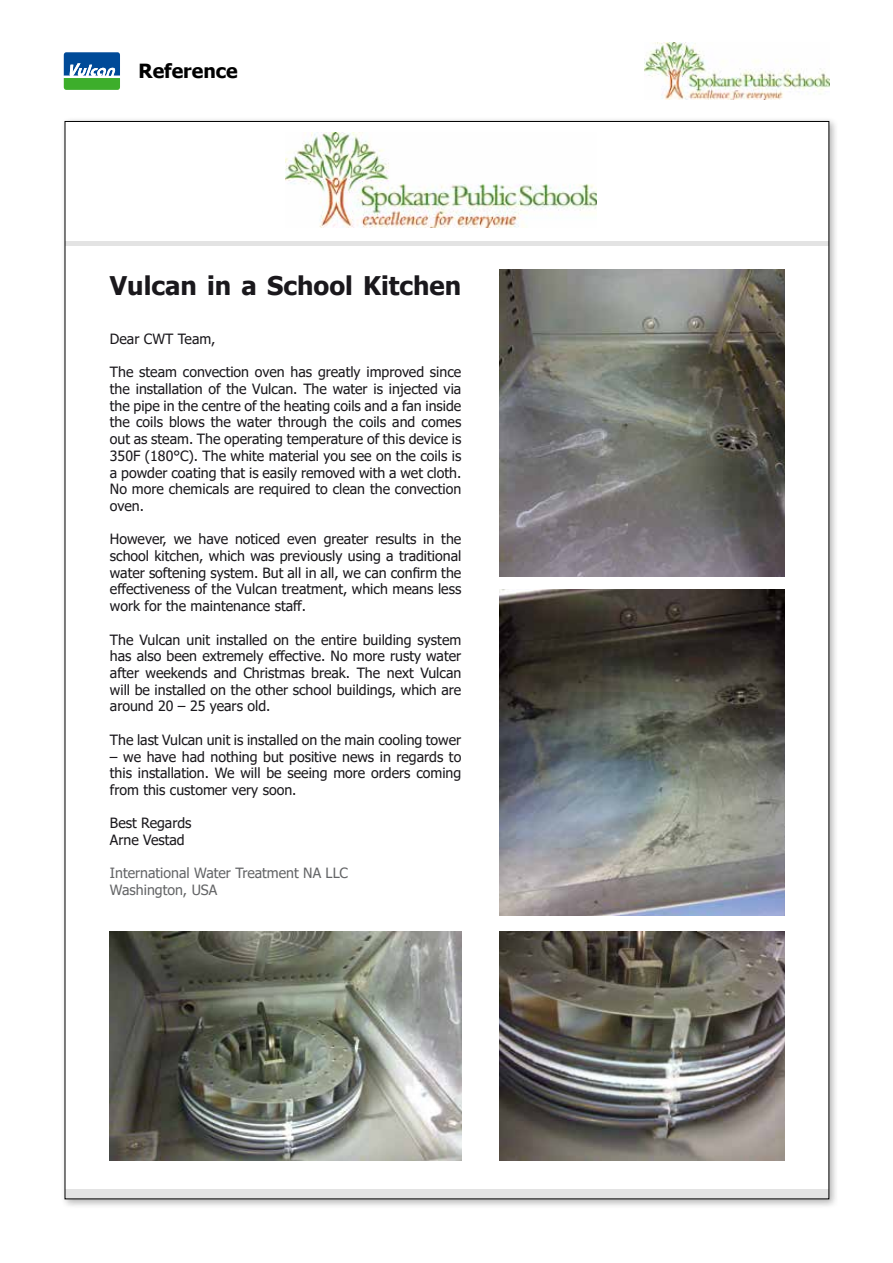
<style>
.page{position:relative;width:893px;height:1263px;background:#fff}
.page>*{position:absolute;margin:0;border:0;box-sizing:border-box;transform-origin:0 0}
.t1{font:700 25.65px "Tahoma";color:#1a181c}
.t2{font:700 19.5px "Tahoma";color:#000}
.t3{font:14.1px/16.6px "Tahoma";color:#1a181c;text-align:justify}
.t4{font:14.1px/16.6px "Tahoma";color:#646567}
</style>
<div class="page">
<svg style="left:64px;top:52px;width:56px;height:38px;background:#468d8a"></svg>
<div style="left:60px;top:116px;width:779px;height:1093px;background:#000;opacity:.3"></div>
<div style="left:65px;top:121px;width:764px;height:1078px;background:#fff"></div>
<div style="left:65px;top:241px;width:764px;height:5px;background:#e3e3e3"></div>
<div style="left:65px;top:1189px;width:764px;height:10px;background:#e3e3e3"></div>
<img style="left:286px;top:132px;width:310px;height:95px">
<img style="left:500px;top:590px;width:285px;height:326px">
<img style="left:500px;top:269px;width:285px;height:307px">
<img style="left:110px;top:931px;width:351px;height:230px">
<img style="left:500px;top:931px;width:285px;height:230px">
<img style="left:644px;top:43px;width:185px;height:56px">
<h2 class="t2" style="left:139px;top:57px;width:101px">Reference</h2>
<h1 class="t1" style="left:110px;top:267px;width:353px">Vulcan in a School Kitchen</h1>
<p class="t3" style="left:110px;top:331px;width:107px">Dear CWT Team,</p>
<p class="t3" style="left:110px;top:365px;width:353px">The steam convection oven has greatly improved since the installation of the Vulcan. The water is injected via the pipe in the centre of the heating coils and a fan inside the coils blows the water through the coils and comes out as steam. The operating temperature of this device is 350F (180°C). The white material you see on the coils is a powder coating that is easily removed with a wet cloth.<br>No more chemicals are required to clean the convection oven.</p>
<p class="t3" style="left:110px;top:532px;width:353px">However, we have noticed even greater results in the school kitchen, which was previously using a traditional water softening system. But all in all, we can confirm the effectiveness of the Vulcan treatment, which means less work for the maintenance staff.</p>
<p class="t3" style="left:110px;top:632px;width:353px">The Vulcan unit installed on the entire building system has also been extremely effective. No more rusty water after weekends and Christmas break. The next Vulcan will be installed on the other school buildings, which are around 20 – 25 years old.</p>
<p class="t3" style="left:110px;top:732px;width:353px">The last Vulcan unit is installed on the main cooling tower</p>
<p class="t3" style="left:110px;top:749px;width:353px">– we have had nothing but positive news in regards to this installation. We will be seeing more orders coming from this customer very soon.</p>
<p class="t3" style="left:110px;top:816px;width:83px">Best Regards<br>Arne Vestad</p>
<p class="t4" style="left:110px;top:866px;width:240px">International Water Treatment NA LLC<br>Washington, USA</p>
</div>
